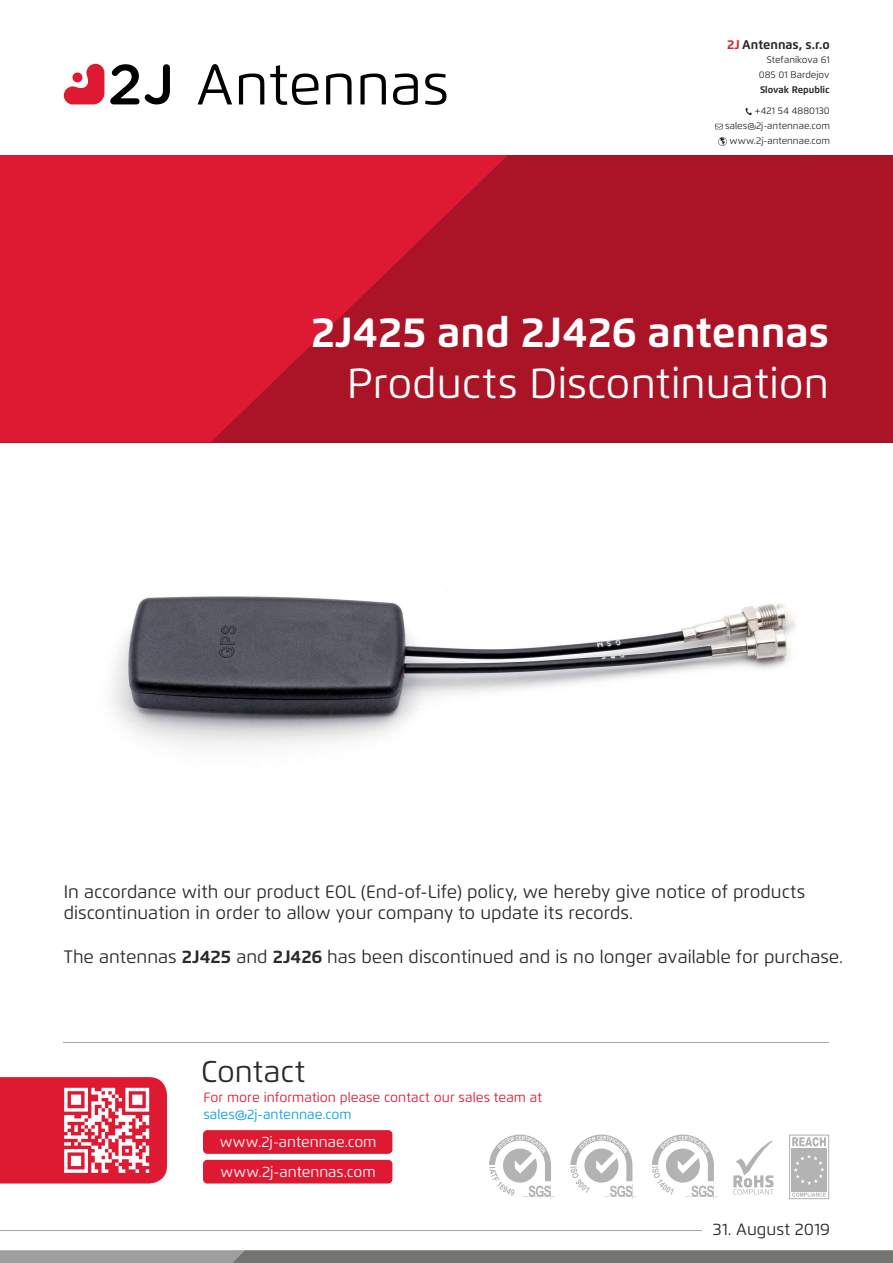
<style>
.page{position:relative;width:893px;height:1263px;background:#fff}
.page>*{position:absolute;margin:0;border:0;box-sizing:border-box;transform-origin:0 0}
.t1{font:42px "Flexo";color:#fff}
.t2{font:700 42px "Flexo";color:#fff}
.t3{font:30px "Flexo";color:#2b2929}
.t4{font:18px/21.6px "Flexo";color:#2b2929}
.t5{font:16.5px "Flexo";color:#2b2929}
.t6{font:14.85px/29.7px "Flexo";color:#fff}
.t7{font:13.5px "Flexo";color:#de1a33}
.t8{font:13.5px "Flexo";color:#00a1e3}
.t9{font:700 12.75px "Flexo";color:#2b2929}
.t10{font:9.6px/14.7px "Flexo";color:#2b2929;text-align:right}
.t11{font:700 9.6px "Flexo";color:#2b2929}
.s1{color:#d62130}
.s2{font-weight:700}
</style>
<div class="page">
<img style="left:112px;top:590px;width:684px;height:158px">
<svg style="left:0;top:1250px;width:893px;height:13px;background:#80807e"></svg>
<hr style="left:0;top:1230px;width:701px;height:1px;background:#a8a8a8">
<svg style="left:652px;top:1134px;width:66px;height:65px"></svg>
<svg style="left:570px;top:1134px;width:66px;height:65px"></svg>
<svg style="left:733px;top:1140px;width:41px;height:54px"></svg>
<svg style="left:789px;top:1134px;width:40px;height:65px"></svg>
<hr style="left:64px;top:1043px;width:765px;height:1px;background:#a8a8a8">
<div style="left:203px;top:1130px;width:189px;height:24px;background:#de1a33;border-radius:4px"></div>
<div style="left:203px;top:1160px;width:189px;height:23px;background:#de1a33;border-radius:4px"></div>
<svg style="left:110px;top:64px;width:60px;height:40px"></svg>
<svg style="left:64px;top:64px;width:40px;height:40px"></svg>
<div style="left:72px;top:72px;width:10px;height:10px;background:#de1a33;border-radius:50%"></div>
<svg style="left:198px;top:64px;width:248px;height:41px"></svg>
<svg style="left:0;top:1077px;width:167px;height:106px"></svg>
<svg style="left:746px;top:108px;width:6px;height:7px"></svg>
<svg style="left:715px;top:124px;width:8px;height:5px"></svg>
<svg style="left:718px;top:137px;width:9px;height:9px"></svg>
<div style="left:0;top:155px;width:893px;height:287px;background:#ab1426"></div>
<svg style="left:0;top:155px;width:508px;height:287px;fill:#de1a33"></svg>
<svg style="left:489px;top:1134px;width:66px;height:65px"></svg>
<p class="t9" style="left:727px;top:39px;width:104px"><span class="s1">2J</span> Antennas, s.r.o</p>
<p class="t10" style="left:759px;top:53px;width:73px">Stefanikova 61<br>085 01 Bardejov</p>
<p class="t11" style="left:760px;top:86px;width:71px">Slovak Republic</p>
<p class="t10" style="left:725px;top:104px;width:106px">+421 54 4880130 sales@2j-antennae.com www.2j-antennae.com</p>
<h1 class="t2" style="left:311px;top:314px;width:519px">2J425 and 2J426 antennas</h1>
<h1 class="t1" style="left:347px;top:364px;width:484px">Products Discontinuation</h1>
<p class="t4" style="left:64px;top:882px;width:743px">In accordance with our product EOL (End-of-Life) policy, we hereby give notice of products discontinuation in order to allow your company to update its records.</p>
<p class="t4" style="left:64px;top:946px;width:781px">The antennas <span class="s2">2J425</span> and <span class="s2">2J426</span> has been discontinued and is no longer available for purchase.</p>
<h2 class="t3" style="left:201px;top:1058px;width:106px">Contact</h2>
<p class="t7" style="left:203px;top:1091px;width:340px">For more information please contact our sales team at</p>
<p class="t8" style="left:203px;top:1109px;width:150px">sales@2j-antennae.com</p>
<p class="t6" style="left:220px;top:1128px;width:158px">www.2j-antennae.com www.2j-antennas.com</p>
<p class="t5" style="left:713px;top:1222px;width:119px">31. August 2019</p>
</div>
